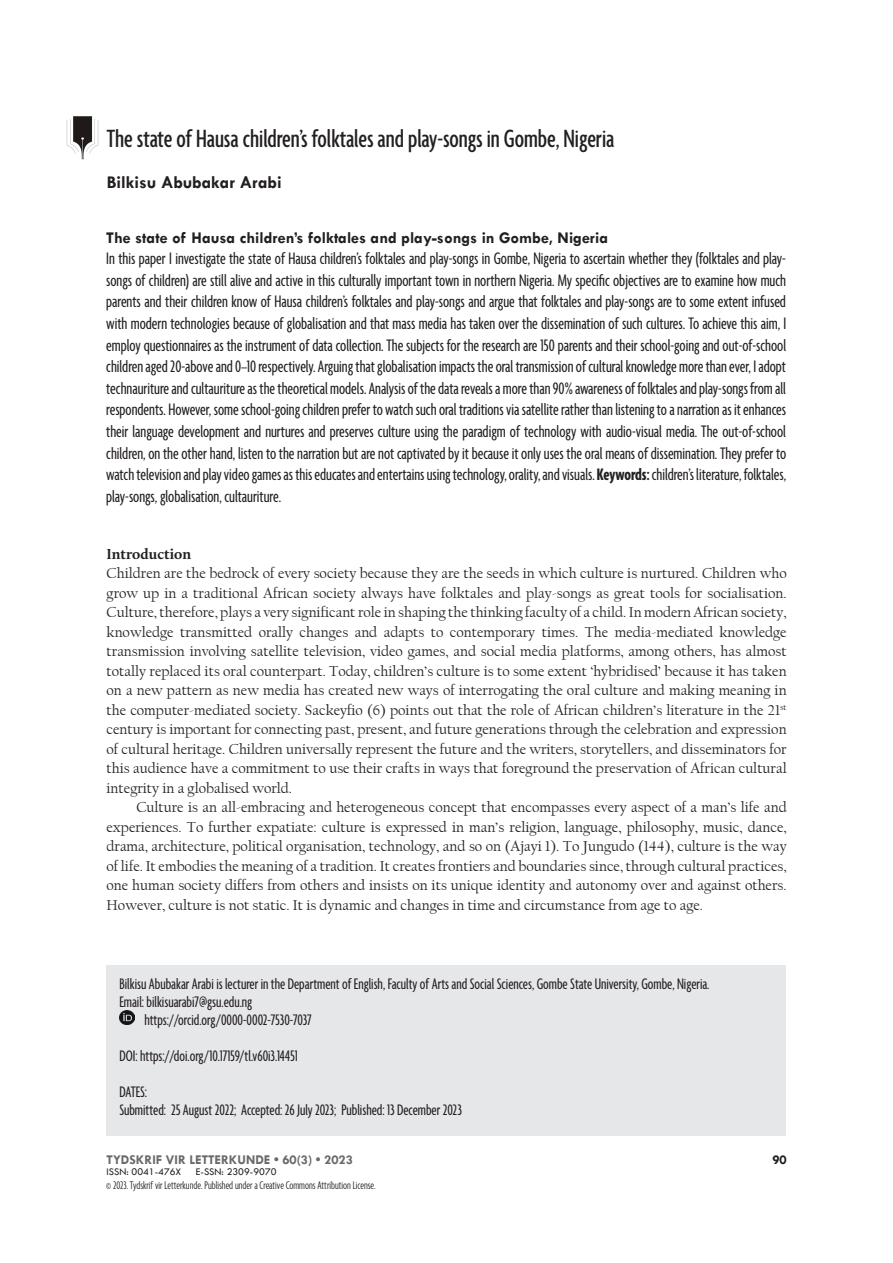
<style>
.page{position:relative;width:893px;height:1263px;background:#fff}
.page>*{position:absolute;margin:0;border:0;box-sizing:border-box;transform-origin:0 0}
.t1{font:500 extra-condensed 27px "Agenda";color:#231f20}
.Abstract{font:extra-condensed 18px/21.6px "Agenda";color:#231f20;text-align:justify}
.Outeur{font:700 18px "Tw Cen";color:#231f20}
.Bio{font:extra-condensed 16.5px "Agenda";color:#231f20}
.Abstract-2{font:700 16.5px "Tw Cen";color:#231f20}
.blok_paragraaf{font:15px/19.5px "Californian FB";color:#231f20;text-align:justify}
.Indent_parag{font:15px/19.5px "Californian FB";color:#231f20;text-align:justify}
.blok_paragraaf-2{font:700 15px "Calluna";color:#231f20}
.t2{font:700 13.5px "Tw Cen";color:#69696c}
.t3{font:700 13.5px "Tw Cen";color:#231f20}
.Bio-2{font:300 extra-condensed 12px "Agenda";color:#231f20}
.t4{font:10.5px "Tw Cen";color:#231f20}
.s1{font-weight:700}
</style>
<div class="page">
<div style="left:107px;top:965px;width:679px;height:170px;background:#e6e7e9"></div>
<img style="left:120px;top:1010px;width:14px;height:15px">
<img style="left:66px;top:116px;width:33px;height:43px">
<p class="t1" style="left:107px;top:124px;width:509px">The state of Hausa children’s folktales and play-songs in Gombe, Nigeria</p>
<p class="Outeur" style="left:107px;top:172px;width:176px">Bilkisu Abubakar Arabi</p>
<p class="Abstract-2" style="left:106px;top:227px;width:503px">The state of Hausa children’s folktales and play-songs in Gombe, Nigeria</p>
<p class="Abstract" style="left:106px;top:249px;width:681px">In this paper I investigate the state of Hausa children’s folktales and play-songs in Gombe, Nigeria to ascertain whether they (folktales and play&shy;songs of children) are still alive and active in this culturally important town in northern Nigeria. My specific objectives are to examine how much parents and their children know of Hausa children’s folktales and play-songs and argue that folktales and play-songs are to some extent infused with modern technologies because of globalisation and that mass media has taken over the dissemination of such cultures. To achieve this aim, I employ questionnaires as the instrument of data collection. The subjects for the research are 150 parents and their school-going and out-of-school children aged 20-above and 0–10 respectively. Arguing that globalisation impacts the oral transmission of cultural knowledge more than ever, I adopt technauriture and cultauriture as the theoretical models. Analysis of the data reveals a more than 90% awareness of folktales and play-songs from all respondents. However, some school-going children prefer to watch such oral traditions via satellite rather than listening to a narration as it enhances their language development and nurtures and preserves culture using the paradigm of technology with audio-visual media. The out-of-school children, on the other hand, listen to the narration but are not captivated by it because it only uses the oral means of dissemination. They prefer to watch television and play video games as this educates and entertains using technology, orality, and visuals. <span class="s1">Keywords:</span> children’s literature, folktales, play-songs, globalisation, cultauriture.</p>
<p class="blok_paragraaf-2" style="left:107px;top:544px;width:86px">Introduction</p>
<p class="blok_paragraaf" style="left:107px;top:564px;width:682px">Children are the bedrock of every society because they are the seeds in which culture is nurtured. Children who grow up in a traditional African society always have folktales and play-songs as great tools for socialisation.<br>Culture, therefore, plays a very significant role in shaping the thinking faculty of a child. In modern African society, knowledge transmitted orally changes and adapts to contemporary times. The media-mediated knowledge transmission involving satellite television, video games, and social media platforms, among others, has almost totally replaced its oral counterpart. Today, children’s culture is to some extent ‘hybridised’ because it has taken on a new pattern as new media has created new ways of interrogating the oral culture and making meaning in the computer-mediated society. Sackeyfio (6) points out that the role of African children’s literature in the 21<sup>st </sup>century is important for connecting past, present, and future generations through the celebration and expression of cultural heritage. Children universally represent the future and the writers, storytellers, and disseminators for this audience have a commitment to use their crafts in ways that foreground the preservation of African cultural integrity in a globalised world.</p>
<p class="Indent_parag" style="left:107px;top:798px;width:682px;text-indent:30px">Culture is an all-embracing and heterogeneous concept that encompasses every aspect of a man’s life and experiences. To further expatiate: culture is expressed in man’s religion, language, philosophy, music, dance, drama, architecture, political organisation, technology, and so on (Ajayi 1). To Jungudo (144), culture is the way of life. It embodies the meaning of a tradition. It creates frontiers and boundaries since, through cultural practices, one human society differs from others and insists on its unique identity and autonomy over and against others.<br>However, culture is not static. It is dynamic and changes in time and circumstance from age to age.</p>
<p class="Bio" style="left:119px;top:974px;width:592px">Bilkisu Abubakar Arabi is lecturer in the Department of English, Faculty of Arts and Social Sciences, Gombe State University, Gombe, Nigeria.</p>
<p class="Bio" style="left:119px;top:992px;width:134px">Email: bilkisuarabi7@gsu.edu.ng</p>
<p class="Bio" style="left:144px;top:1010px;width:169px">https://orcid.org/0000-0002-7530-7037</p>
<p class="Bio" style="left:119px;top:1046px;width:180px">DOI: https://doi.org/10.17159/tl.v60i3.14451</p>
<p class="Bio" style="left:119px;top:1082px;width:29px">DATES:</p>
<p class="Bio" style="left:119px;top:1100px;width:344px">Submitted: 25 August 2022; Accepted: 26 July 2023; Published: 13 December 2023</p>
<p class="t2" style="left:107px;top:1152px;width:248px">TYDSKRIF VIR LETTERKUNDE • 60(3) • 2023</p>
<p class="t4" style="left:107px;top:1166px;width:76px">ISSN: 0041-476X</p>
<p class="t4" style="left:196px;top:1166px;width:82px">E-SSN: 2309-9070</p>
<p class="Bio-2" style="left:106px;top:1179px;width:271px">© 2023. Tydskrif vir Letterkunde. Published under a Creative Commons Attribution License.</p>
<p class="t3" style="left:772px;top:1152px;width:16px">90</p>
</div>
